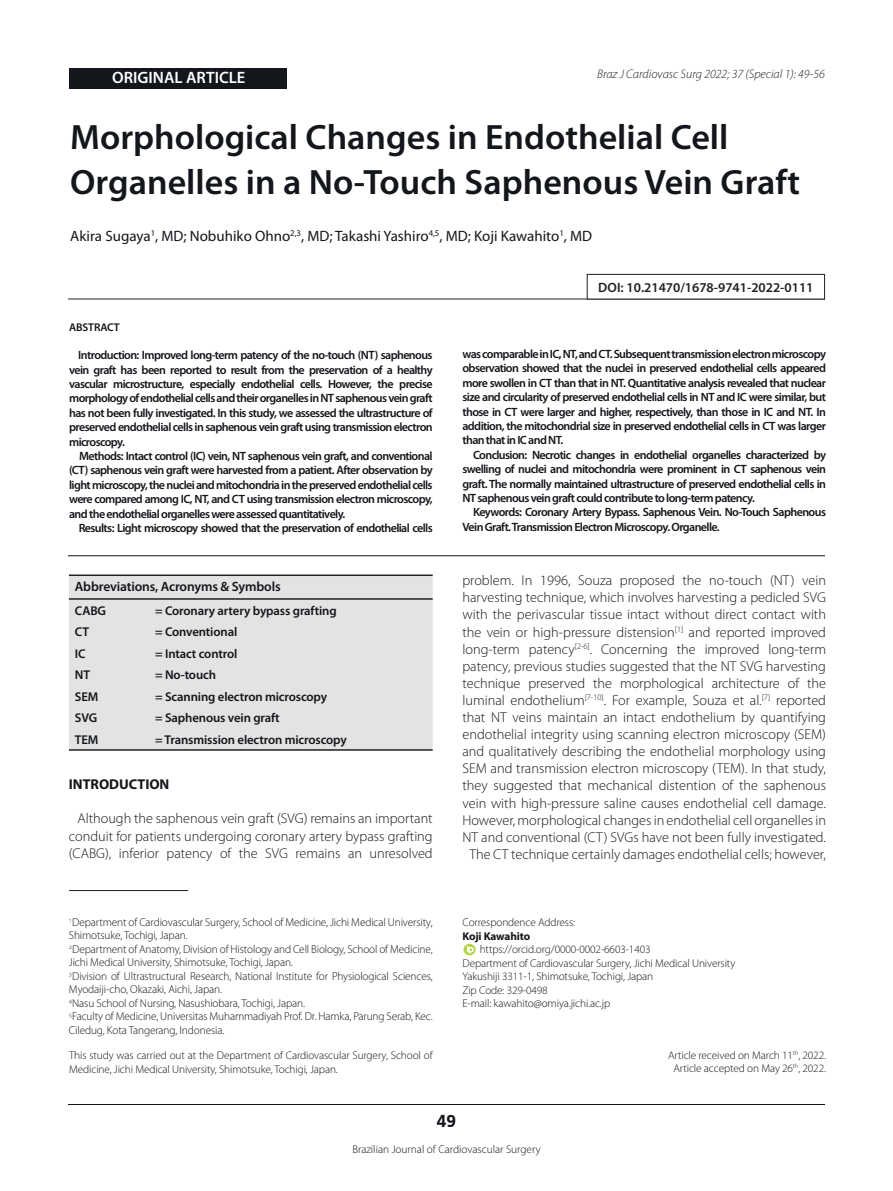
<style>
.page{position:relative;width:893px;height:1191px;background:#fff}
.page>*{position:absolute;margin:0;border:0;box-sizing:border-box;transform-origin:0 0}
.Texto__s{font:600 35.25px/45px "Myriad Pro";color:#13161a}
.t1{font:700 18px "Frutiger";color:#13161a}
.t2{font:600 16.5px "Myriad Pro";color:#fff}
.t3{font:15px "Myriad Pro";color:#13161a}
.Texto__s-2{font:300 14.25px/17.1px "Myriad Pro";color:#13161a;text-align:center}
.Texto__s-3{font:700 14.25px "Myriad Pro";color:#13161a}
.DOI{font:600 13.5px "Myriad Pro";color:#231f20}
.t4{font:600 13.5px "Myriad Pro";letter-spacing:-.01em;color:#13161a}
.t5{font:600 12.75px "Myriad Pro";letter-spacing:-.01em;color:#13161a}
.t6{font:italic 300 12.45px "Myriad Pro";color:#231f20}
.Abstract{font:600 12px/14.4px "Myriad Pro";letter-spacing:-.05em;color:#13161a;text-align:justify}
.abstract2{font:300 11.55px/13.5px "Myriad Pro";letter-spacing:-.01em;color:#13161a}
.abstract2-2{font:300 11.25px/13.5px "Myriad Pro";letter-spacing:-.01em;color:#13161a}
.t7{font:700 11.25px "Myriad Pro";letter-spacing:-.01em;color:#13161a}
.Abstract-2{font:600 11.25px "Myriad Pro";letter-spacing:-.01em;color:#13161a}
</style>
<div class="page">
<hr style="left:68px;top:1104px;width:757px;height:1px;background:#13161a">
<div style="left:69px;top:68px;width:217px;height:20px;background:#13161a"></div>
<hr style="left:68px;top:299px;width:757px;height:1px;background:#231f20">
<div style="left:587px;top:274px;width:238px;height:25px;border:1px solid #231f20"></div>
<svg style="left:463px;top:943px;width:13px;height:12px"></svg>
<svg style="left:467px;top:946px;width:6px;height:6px"></svg>
<hr style="left:68px;top:555px;width:757px;height:1px;background:#231f20">
<hr style="left:69px;top:890px;width:119px;height:1px;background:#231f20">
<div style="left:69px;top:576px;width:364px;height:173px;background:#e3e3e3"></div>
<hr style="left:69px;top:574px;width:80px;height:2px;background:#231f20">
<hr style="left:149px;top:574px;width:284px;height:2px;background:#231f20">
<hr style="left:69px;top:598px;width:80px;height:1px;background:#231f20">
<hr style="left:149px;top:598px;width:284px;height:1px;background:#231f20">
<hr style="left:69px;top:749px;width:80px;height:1px;background:#231f20">
<hr style="left:149px;top:749px;width:284px;height:1px;background:#231f20">
<p class="t2" style="left:112px;top:67px;width:135px">ORIGINAL ARTICLE</p>
<p class="t6" style="left:597px;top:67px;width:229px">Braz J Cardiovasc Surg 2022; 37 (Special 1): 49-56</p>
<p class="Texto__s" style="left:70px;top:113px;width:731px">Morphological Changes in Endothelial Cell<br>Organelles in a No-Touch Saphenous Vein Graft</p>
<p class="t3" style="left:70px;top:227px;width:524px">Akira Sugaya<sup>1</sup>, MD; Nobuhiko Ohno<sup>2,3</sup>, MD; Takashi Yashiro<sup>4,5</sup>, MD; Koji Kawahito<sup>1</sup>, MD</p>
<p class="Abstract-2" style="left:69px;top:320px;width:52px">ABSTRACT</p>
<p class="Abstract" style="left:69px;top:347px;width:365px;text-indent:9px">Introduction: Improved long-term patency of the no-touch (NT) saphenous vein graft has been reported to result from the preservation of a healthy vascular microstructure, especially endothelial cells. However, the precise morphology of endothelial cells and their organelles in NT saphenous vein graft has not been fully investigated. In this study, we assessed the ultrastructure of preserved endothelial cells in saphenous vein graft using transmission electron microscopy.</p>
<p class="Abstract" style="left:69px;top:448px;width:365px;text-indent:10px">Methods: Intact control (IC) vein, NT saphenous vein graft, and conventional (CT) saphenous vein graft were harvested from a patient. After observation by light microscopy, the nuclei and mitochondria in the preserved endothelial cells were compared among IC, NT, and CT using transmission electron microscopy, and the endothelial organelles were assessed quantitatively.</p>
<p class="Abstract" style="left:79px;top:520px;width:355px">Results: Light microscopy showed that the preservation of endothelial cells</p>
<p class="t4" style="left:75px;top:578px;width:207px">Abbreviations, Acronyms &amp; Symbols</p>
<p class="t5" style="left:75px;top:602px;width:33px">CABG</p>
<p class="t5" style="left:155px;top:602px;width:183px">= Coronary artery bypass grafting</p>
<p class="t5" style="left:75px;top:623px;width:16px">CT</p>
<p class="t5" style="left:155px;top:623px;width:84px">= Conventional</p>
<p class="t5" style="left:75px;top:645px;width:12px">IC</p>
<p class="t5" style="left:155px;top:645px;width:84px">= Intact control</p>
<p class="t5" style="left:75px;top:667px;width:17px">NT</p>
<p class="t5" style="left:155px;top:667px;width:62px">= No-touch</p>
<p class="t5" style="left:75px;top:688px;width:25px">SEM</p>
<p class="t5" style="left:155px;top:688px;width:174px">= Scanning electron microscopy</p>
<p class="t5" style="left:75px;top:710px;width:24px">SVG</p>
<p class="t5" style="left:155px;top:710px;width:126px">= Saphenous vein graft</p>
<p class="t5" style="left:75px;top:731px;width:25px">TEM</p>
<p class="t5" style="left:155px;top:731px;width:193px">= Transmission electron microscopy</p>
<p class="Texto__s-3" style="left:69px;top:776px;width:102px">INTRODUCTION</p>
<p class="Texto__s-2" style="left:69px;top:810px;width:365px">Although the saphenous vein graft (SVG) remains an important conduit for patients undergoing coronary artery bypass grafting (CABG), inferior patency of the SVG remains an unresolved</p>
<p class="abstract2" style="left:69px;top:915px;width:365px"><sup>1</sup>Department of Cardiovascular Surgery, School of Medicine, Jichi Medical University,<br>Shimotsuke, Tochigi, Japan.</p>
<p class="abstract2" style="left:69px;top:942px;width:365px"><sup>2</sup>Department of Anatomy, Division of Histology and Cell Biology, School of Medicine,<br>Jichi Medical University, Shimotsuke, Tochigi, Japan.</p>
<p class="abstract2" style="left:69px;top:969px;width:365px"><sup>3</sup>Division of Ultrastructural Research, National Institute for Physiological Sciences,<br>Myodaiji-cho, Okazaki, Aichi, Japan.</p>
<p class="abstract2" style="left:69px;top:996px;width:238px"><sup>4</sup>Nasu School of Nursing, Nasushiobara, Tochigi, Japan.</p>
<p class="abstract2" style="left:69px;top:1009px;width:365px"><sup>5</sup>Faculty of Medicine, Universitas Muhammadiyah Prof. Dr. Hamka, Parung Serab, Kec.<br>Ciledug, Kota Tangerang, Indonesia.</p>
<p class="DOI" style="left:598px;top:279px;width:217px">DOI: 10.21470/1678-9741-2022-0111</p>
<p class="Abstract" style="left:462px;top:346px;width:365px">was comparable in IC, NT, and CT. Subsequent transmission electron microscopy observation showed that the nuclei in preserved endothelial cells appeared more swollen in CT than that in NT. Quantitative analysis revealed that nuclear size and circularity of preserved endothelial cells in NT and IC were similar, but those in CT were larger and higher, respectively, than those in IC and NT. In addition, the mitochondrial size in preserved endothelial cells in CT was larger than that in IC and NT.</p>
<p class="Abstract" style="left:462px;top:447px;width:365px;text-indent:11px">Conclusion: Necrotic changes in endothelial organelles characterized by swelling of nuclei and mitochondria were prominent in CT saphenous vein graft. The normally maintained ultrastructure of preserved endothelial cells in NT saphenous vein graft could contribute to long-term patency.</p>
<p class="Abstract" style="left:462px;top:505px;width:365px;text-indent:11px">Keywords: Coronary Artery Bypass. Saphenous Vein. No-Touch Saphenous<br>Vein Graft. Transmission Electron Microscopy. Organelle.</p>
<p class="Texto__s-2" style="left:462px;top:572px;width:365px;text-align:justify">problem. In 1996, Souza proposed the no-touch (NT) vein harvesting technique, which involves harvesting a pedicled SVG with the perivascular tissue intact without direct contact with the vein or high-pressure distension<sup>[1]</sup> and reported improved long-term patency<sup>[2-6]</sup>. Concerning the improved long-term patency, previous studies suggested that the NT SVG harvesting technique preserved the morphological architecture of the luminal endothelium<sup>[7-10]</sup>. For example, Souza et al.<sup>[7]</sup> reported that NT veins maintain an intact endothelium by quantifying endothelial integrity using scanning electron microscopy (SEM) and qualitatively describing the endothelial morphology using SEM and transmission electron microscopy (TEM). In that study, they suggested that mechanical distention of the saphenous vein with high-pressure saline causes endothelial cell damage.<br>However, morphological changes in endothelial cell organelles in NT and conventional (CT) SVGs have not been fully investigated.</p>
<p class="Texto__s-2" style="left:470px;top:845px;width:358px">The CT technique certainly damages endothelial cells; however,</p>
<p class="abstract2-2" style="left:462px;top:915px;width:114px">Correspondence Address:</p>
<p class="t7" style="left:462px;top:929px;width:69px">Koji Kawahito</p>
<p class="abstract2-2" style="left:480px;top:942px;width:172px">https://orcid.org/0000-0002-6603-1403</p>
<p class="abstract2-2" style="left:462px;top:956px;width:274px">Department of Cardiovascular Surgery, Jichi Medical University</p>
<p class="abstract2-2" style="left:462px;top:969px;width:192px">Yakushiji 3311-1, Shimotsuke, Tochigi, Japan</p>
<p class="abstract2-2" style="left:462px;top:983px;width:87px">Zip Code: 329-0498</p>
<p class="abstract2-2" style="left:462px;top:996px;width:149px">E-mail: kawahito@omiya.jichi.ac.jp</p>
<p class="abstract2-2" style="left:69px;top:1048px;width:365px">This study was carried out at the Department of Cardiovascular Surgery, School of<br>Medicine, Jichi Medical University, Shimotsuke, Tochigi, Japan.</p>
<p class="abstract2-2" style="left:668px;top:1048px;width:159px">Article received on March 11<sup>th</sup>, 2022.</p>
<p class="abstract2-2" style="left:673px;top:1061px;width:154px">Article accepted on May 26<sup>th</sup>, 2022.</p>
<h2 class="t1" style="left:437px;top:1111px;width:21px">49</h2>
<p class="abstract2-2" style="left:352px;top:1142px;width:190px">Brazilian Journal of Cardiovascular Surgery</p>
</div>
